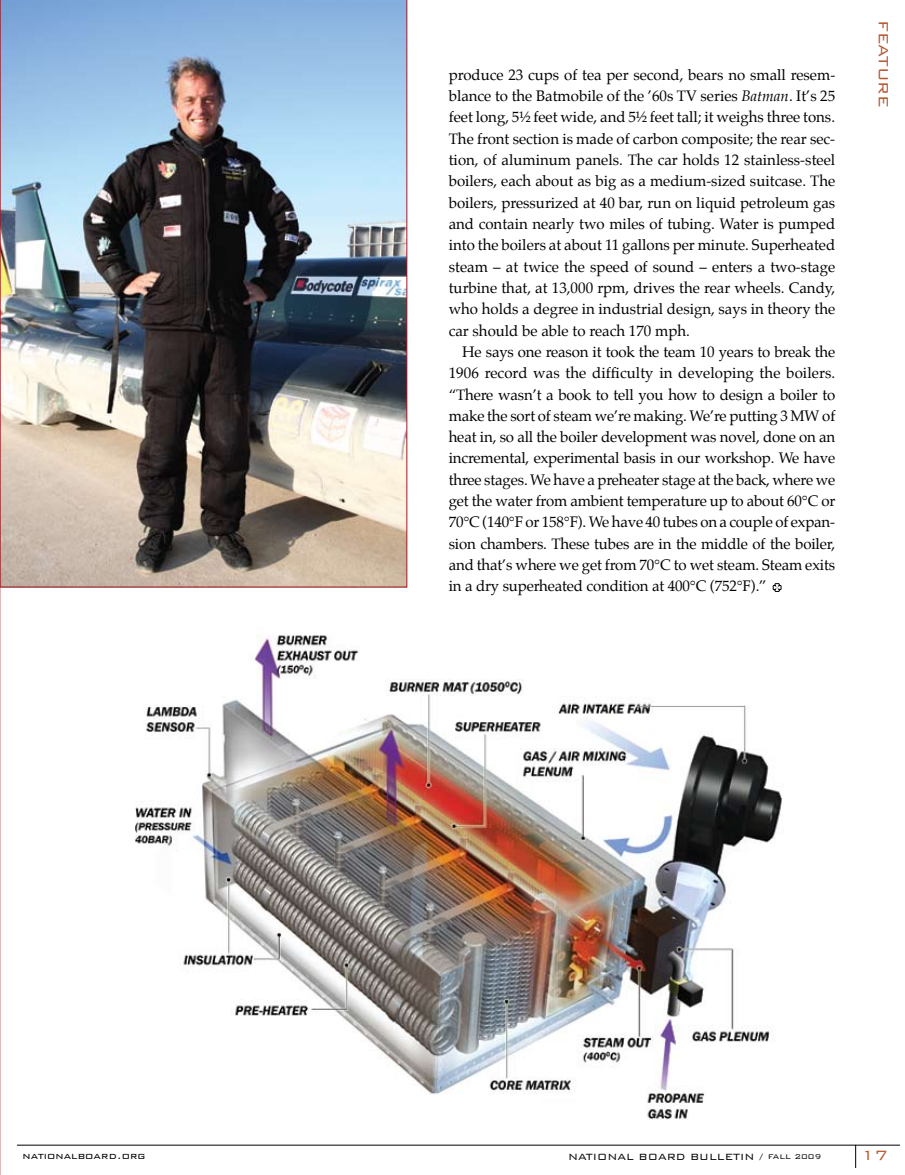
<style>
.page{position:relative;width:905px;height:1175px;background:#fff}
.page>*{position:absolute;margin:0;border:0;box-sizing:border-box;transform-origin:0 0}
.t1{font:300 18px "Bank Gothic BT";color:#b65a33}
.t2{font:15px "Palatino";color:#000}
.t3{font:300 12px "Bank Gothic BT";color:#000}
.s1{font-style:italic}
.s2{font-size:9px}
</style>
<div class="page">
<svg style="left:0;top:587px;width:1px;height:587px"></svg>
<img style="left:135px;top:635px;width:647px;height:485px">
<hr style="left:17px;top:1144px;width:882px;height:1px;background:#000">
<svg style="left:855px;top:1145px;width:1px;height:22px"></svg>
<svg style="left:772px;top:583px;width:9px;height:9px"></svg>
<img style="left:0;top:0;width:407px;height:587px">
<p class="t2" style="left:448px;top:62px;width:388px">produce 23 cups of tea per second, bears no small resem-</p>
<p class="t2" style="left:448px;top:84px;width:388px">blance to the Batmobile of the ’60s TV series <span class="s1">Batman</span>. It’s 25</p>
<p class="t2" style="left:448px;top:105px;width:388px">feet long, 5½ feet wide, and 5½ feet tall; it weighs three tons.</p>
<p class="t2" style="left:448px;top:126px;width:388px">The front section is made of carbon composite; the rear sec-</p>
<p class="t2" style="left:448px;top:147px;width:388px">tion, of aluminum panels. The car holds 12 stainless-steel</p>
<p class="t2" style="left:448px;top:169px;width:388px">boilers, each about as big as a medium-sized suitcase. The</p>
<p class="t2" style="left:448px;top:190px;width:388px">boilers, pressurized at 40 bar, run on liquid petroleum gas</p>
<p class="t2" style="left:448px;top:211px;width:388px">and contain nearly two miles of tubing. Water is pumped</p>
<p class="t2" style="left:448px;top:233px;width:388px">into the boilers at about 11 gallons per minute. Superheated</p>
<p class="t2" style="left:448px;top:254px;width:388px">steam – at twice the speed of sound – enters a two-stage</p>
<p class="t2" style="left:448px;top:275px;width:388px">turbine that, at 13,000 rpm, drives the rear wheels. Candy,</p>
<p class="t2" style="left:448px;top:297px;width:388px">who holds a degree in industrial design, says in theory the</p>
<p class="t2" style="left:448px;top:318px;width:243px">car should be able to reach 170 mph.</p>
<p class="t2" style="left:462px;top:339px;width:374px">He says one reason it took the team 10 years to break the</p>
<p class="t2" style="left:448px;top:360px;width:388px">1906 record was the difficulty in developing the boilers.</p>
<p class="t2" style="left:448px;top:382px;width:388px">“There wasn’t a book to tell you how to design a boiler to</p>
<p class="t2" style="left:448px;top:403px;width:388px">make the sort of steam we’re making. We’re putting 3 MW of</p>
<p class="t2" style="left:448px;top:424px;width:388px">heat in, so all the boiler development was novel, done on an</p>
<p class="t2" style="left:448px;top:446px;width:388px">incremental, experimental basis in our workshop. We have</p>
<p class="t2" style="left:448px;top:467px;width:388px">three stages. We have a preheater stage at the back, where we</p>
<p class="t2" style="left:448px;top:488px;width:388px">get the water from ambient temperature up to about 60°C or</p>
<p class="t2" style="left:448px;top:510px;width:388px">70°C (140°F or 158°F). We have 40 tubes on a couple of expan-</p>
<p class="t2" style="left:448px;top:531px;width:388px">sion chambers. These tubes are in the middle of the boiler,</p>
<p class="t2" style="left:448px;top:552px;width:388px">and that’s where we get from 70°C to wet steam. Steam exits</p>
<p class="t2" style="left:448px;top:573px;width:319px">in a dry superheated condition at 400°C (752°F).”</p>
<p class="t1" style="left:893px;top:20px;width:85px;rotate:90deg">Feature</p>
<p class="t3" style="left:23px;top:1149px;width:124px">nationalboard.org</p>
<p class="t3" style="left:568px;top:1150px;width:255px">NATIONAL BOARD BULLETIN / <span class="s2">FALL 2009</span></p>
<p class="t1" style="left:861px;top:1146px;width:28px">17</p>
</div>
